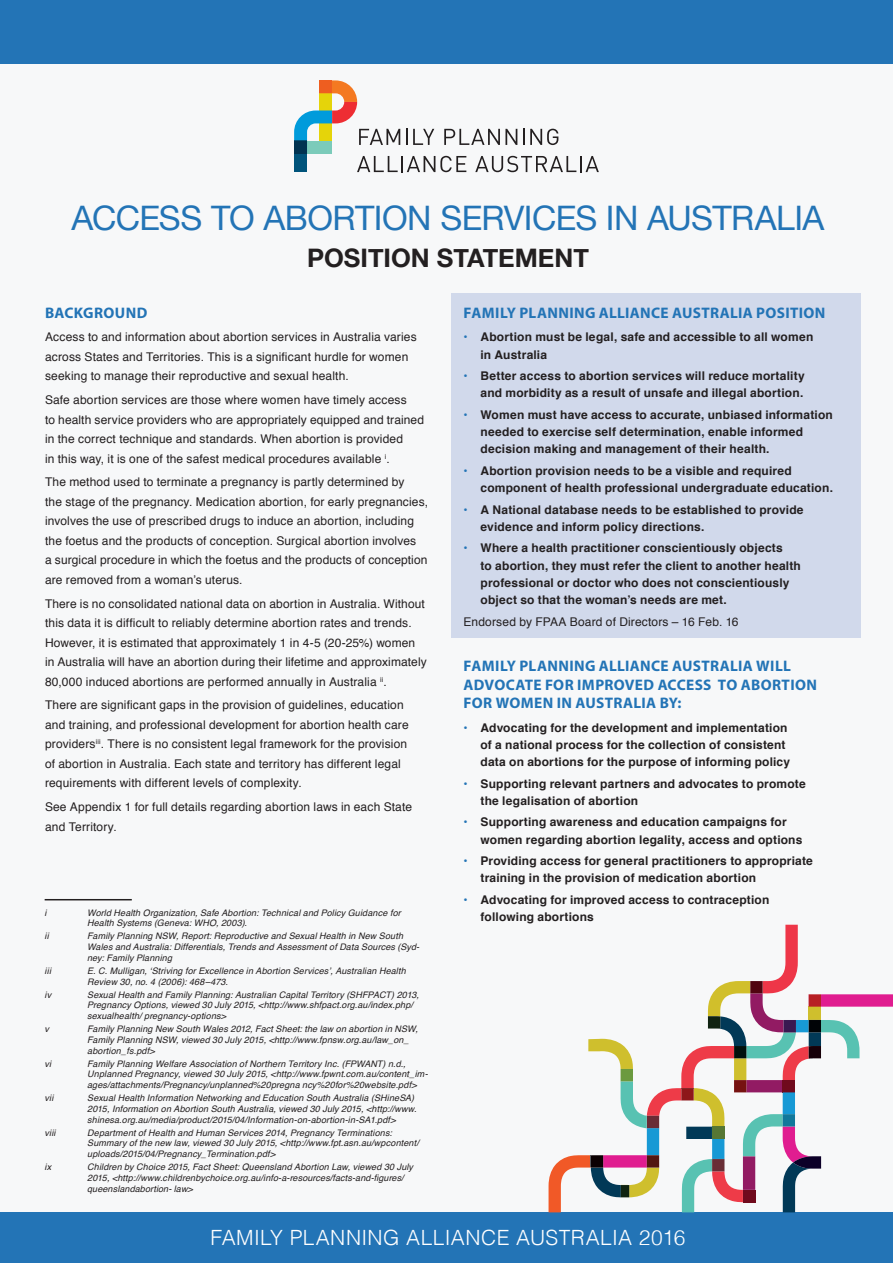
<style>
.page{position:relative;width:893px;height:1263px;background:#f7f8f9}
.page>*{position:absolute;margin:0;border:0;box-sizing:border-box;transform-origin:0 0}
._1_Title{font:33.75px "Helvetica Neue";letter-spacing:-.02em;color:#2374b6}
.t1{font:700 25.5px "Helvetica Neue";color:#231f20}
.c2_synopsis{font:300 21px "Helvetica";letter-spacing:.015em;color:#fff}
._3_Crosshead{font:700 15.3px/18.3px "Myriad Pro";letter-spacing:.02em;color:#2374b6}
._4_Body_Copy{font:12px/19.5px "Helvetica";letter-spacing:.01em;color:#231f20}
.t2{font:700 12px/17.2px "Helvetica";letter-spacing:.015em;color:#231f20}
._6_Footnotes{font:italic 9px/10.8px "Helvetica";letter-spacing:.015em;color:#231f20}
.s1{color:#2374b6}
</style>
<div class="page">
<div style="left:0;top:0;width:893px;height:64px;background:#2374b6"></div>
<div style="left:0;top:1212px;width:893px;height:51px;background:#2374b6"></div>
<div style="left:319px;top:80px;width:13px;height:61px;background:#ee5e20"></div>
<svg style="left:294px;top:81px;width:305px;height:91px"></svg>
<svg style="left:549px;top:925px;width:344px;height:287px"></svg>
<hr style="left:45px;top:899px;width:87px;height:1px;background:#231f20">
<div style="left:451px;top:293px;width:409px;height:345px;background:#d1d9eb"></div>
<p class="_1_Title" style="left:71px;top:194px;width:754px">ACCESS TO ABORTION SERVICES IN AUSTRALIA</p>
<h2 class="t1" style="left:307px;top:238px;width:283px">POSITION STATEMENT</h2>
<p class="_3_Crosshead" style="left:45px;top:303px;width:104px">BACKGROUND</p>
<p class="_4_Body_Copy" style="left:45px;top:328px;width:373px">Access to and information about abortion services in Australia varies across States and Territories. This is a significant hurdle for women seeking to manage their reproductive and sexual health.</p>
<p class="_4_Body_Copy" style="left:45px;top:391px;width:381px">Safe abortion services are those where women have timely access<br>to health service providers who are appropriately equipped and trained in the correct technique and standards. When abortion is provided<br>in this way, it is one of the safest medical procedures available <sup>i</sup>.</p>
<p class="_4_Body_Copy" style="left:45px;top:473px;width:385px">The method used to terminate a pregnancy is partly determined by<br>the stage of the pregnancy. Medication abortion, for early pregnancies, involves the use of prescribed drugs to induce an abortion, including the foetus and the products of conception. Surgical abortion involves<br>a surgical procedure in which the foetus and the products of conception are removed from a woman’s uterus.</p>
<p class="_4_Body_Copy" style="left:45px;top:594px;width:383px">There is no consolidated national data on abortion in Australia. Without this data it is difficult to reliably determine abortion rates and trends.<br>However, it is estimated that approximately 1 in 4-5 (20-25%) women in Australia will have an abortion during their lifetime and approximately 80,000 induced abortions are performed annually in Australia <sup>ii</sup>.</p>
<p class="_4_Body_Copy" style="left:45px;top:696px;width:365px">There are significant gaps in the provision of guidelines, education and training, and professional development for abortion health care providers<sup>iii</sup>. There is no consistent legal framework for the provision of abortion in Australia. Each state and territory has different legal requirements with different levels of complexity.</p>
<p class="_4_Body_Copy" style="left:45px;top:798px;width:369px">See Appendix 1 for full details regarding abortion laws in each State and Territory.</p>
<p class="_6_Footnotes" style="left:45px;top:907px;width:3px">i</p>
<p class="_6_Footnotes" style="left:87px;top:907px;width:315px">World Health Organization, Safe Abortion: Technical and Policy Guidance for<br>Health Systems (Geneva: WHO, 2003).</p>
<p class="_6_Footnotes" style="left:45px;top:931px;width:6px">ii</p>
<p class="_6_Footnotes" style="left:87px;top:931px;width:334px">Family Planning NSW, Report: Reproductive and Sexual Health in New South<br>Wales and Australia: Differentials, Trends and Assessment of Data Sources (Syd&shy;ney: Family Planning</p>
<p class="_6_Footnotes" style="left:45px;top:965px;width:8px">iii</p>
<p class="_6_Footnotes" style="left:87px;top:965px;width:320px">E. C. Mulligan, ‘Striving for Excellence in Abortion Services’, Australian Health<br>Review 30, no. 4 (2006): 468–473.</p>
<p class="_6_Footnotes" style="left:45px;top:989px;width:8px">iv</p>
<p class="_6_Footnotes" style="left:87px;top:989px;width:333px">Sexual Health and Family Planning: Australian Capital Territory (SHFPACT) 2013,<br>Pregnancy Options, viewed 30 July 2015, &lt;http://www.shfpact.org.au/index.php/ sexualhealth/ pregnancy-options&gt;</p>
<p class="_6_Footnotes" style="left:45px;top:1024px;width:6px">v</p>
<p class="_6_Footnotes" style="left:87px;top:1024px;width:332px">Family Planning New South Wales 2012, Fact Sheet: the law on abortion in NSW,<br>Family Planning NSW, viewed 30 July 2015, &lt;http://www.fpnsw.org.au/law_on_ abortion_fs.pdf&gt;</p>
<p class="_6_Footnotes" style="left:45px;top:1058px;width:8px">vi</p>
<p class="_6_Footnotes" style="left:87px;top:1058px;width:342px">Family Planning Welfare Association of Northern Territory Inc. (FPWANT) n.d.,<br>Unplanned Pregnancy, viewed 30 July 2015, &lt;http://www.fpwnt.com.au/content_im&shy;ages/attachments/Pregnancy/unplanned%20pregna ncy%20for%20website.pdf&gt;</p>
<p class="_6_Footnotes" style="left:45px;top:1093px;width:10px">vii</p>
<p class="_6_Footnotes" style="left:87px;top:1093px;width:331px">Sexual Health Information Networking and Education South Australia (SHineSA)<br>2015, Information on Abortion South Australia, viewed 30 July 2015, &lt;http://www. shinesa.org.au/media/product/2015/04/Information-on-abortion-in-SA1.pdf&gt;</p>
<p class="_6_Footnotes" style="left:45px;top:1127px;width:12px">viii</p>
<p class="_6_Footnotes" style="left:87px;top:1127px;width:333px">Department of Health and Human Services 2014, Pregnancy Terminations:<br>Summary of the new law, viewed 30 July 2015, &lt;http://www.fpt.asn.au/wpcontent/ uploads/2015/04/Pregnancy_Termination.pdf&gt;</p>
<p class="_6_Footnotes" style="left:45px;top:1162px;width:8px">ix</p>
<p class="_6_Footnotes" style="left:87px;top:1162px;width:327px">Children by Choice 2015, Fact Sheet: Queensland Abortion Law, viewed 30 July<br>2015, &lt;http://www.childrenbychoice.org.au/info-a-resources/facts-and-figures/ queenslandabortion- law&gt;</p>
<p class="_3_Crosshead" style="left:464px;top:303px;width:363px">FAMILY PLANNING ALLIANCE AUSTRALIA POSITION</p>
<p class="t2" style="left:480px;top:329px;width:334px;text-indent:-17px"><span class="s1">•</span> Abortion must be legal, safe and accessible to all women in Australia</p>
<p class="t2" style="left:463px;top:367px;width:343px;text-align:right"><span class="s1">•</span> Better access to abortion services will reduce mortality and morbidity as a result of unsafe and illegal abortion.</p>
<p class="t2" style="left:480px;top:406px;width:354px;text-indent:-17px"><span class="s1">•</span> Women must have access to accurate, unbiased information needed to exercise self determination, enable informed decision making and management of their health.</p>
<p class="t2" style="left:480px;top:462px;width:354px;text-indent:-17px"><span class="s1">•</span> Abortion provision needs to be a visible and required component of health professional undergraduate education.</p>
<p class="t2" style="left:480px;top:501px;width:325px;text-indent:-17px"><span class="s1">•</span> A National database needs to be established to provide evidence and inform policy directions.</p>
<p class="t2" style="left:480px;top:540px;width:322px;text-indent:-17px"><span class="s1">•</span> Where a health practitioner conscientiously objects<br>to abortion, they must refer the client to another health professional or doctor who does not conscientiously object so that the woman’s needs are met.</p>
<p class="_4_Body_Copy" style="left:463px;top:612px;width:277px">Endorsed by FPAA Board of Directors – 16 Feb. 16</p>
<p class="_3_Crosshead" style="left:464px;top:656px;width:355px">FAMILY PLANNING ALLIANCE AUSTRALIA WILL<br>ADVOCATE FOR IMPROVED ACCESS TO ABORTION<br>FOR WOMEN IN AUSTRALIA BY:</p>
<p class="t2" style="left:480px;top:719px;width:311px;text-indent:-17px"><span class="s1">•</span> Advocating for the development and implementation of a national process for the collection of consistent data on abortions for the purpose of informing policy</p>
<p class="t2" style="left:480px;top:775px;width:327px;text-indent:-17px"><span class="s1">•</span> Supporting relevant partners and advocates to promote the legalisation of abortion</p>
<p class="t2" style="left:480px;top:813px;width:323px;text-indent:-17px"><span class="s1">•</span> Supporting awareness and education campaigns for women regarding abortion legality, access and options</p>
<p class="t2" style="left:480px;top:852px;width:334px;text-indent:-17px"><span class="s1">•</span> Providing access for general practitioners to appropriate training in the provision of medication abortion</p>
<p class="t2" style="left:480px;top:891px;width:290px;text-indent:-17px"><span class="s1">•</span> Advocating for improved access to contraception following abortions</p>
<h3 class="c2_synopsis" style="left:211px;top:1221px;width:476px">FAMILY PLANNING ALLIANCE AUSTRALIA 2016</h3>
<p class="c2_synopsis" style="left:441px;top:1221px;width:13px">1</p>
</div>
